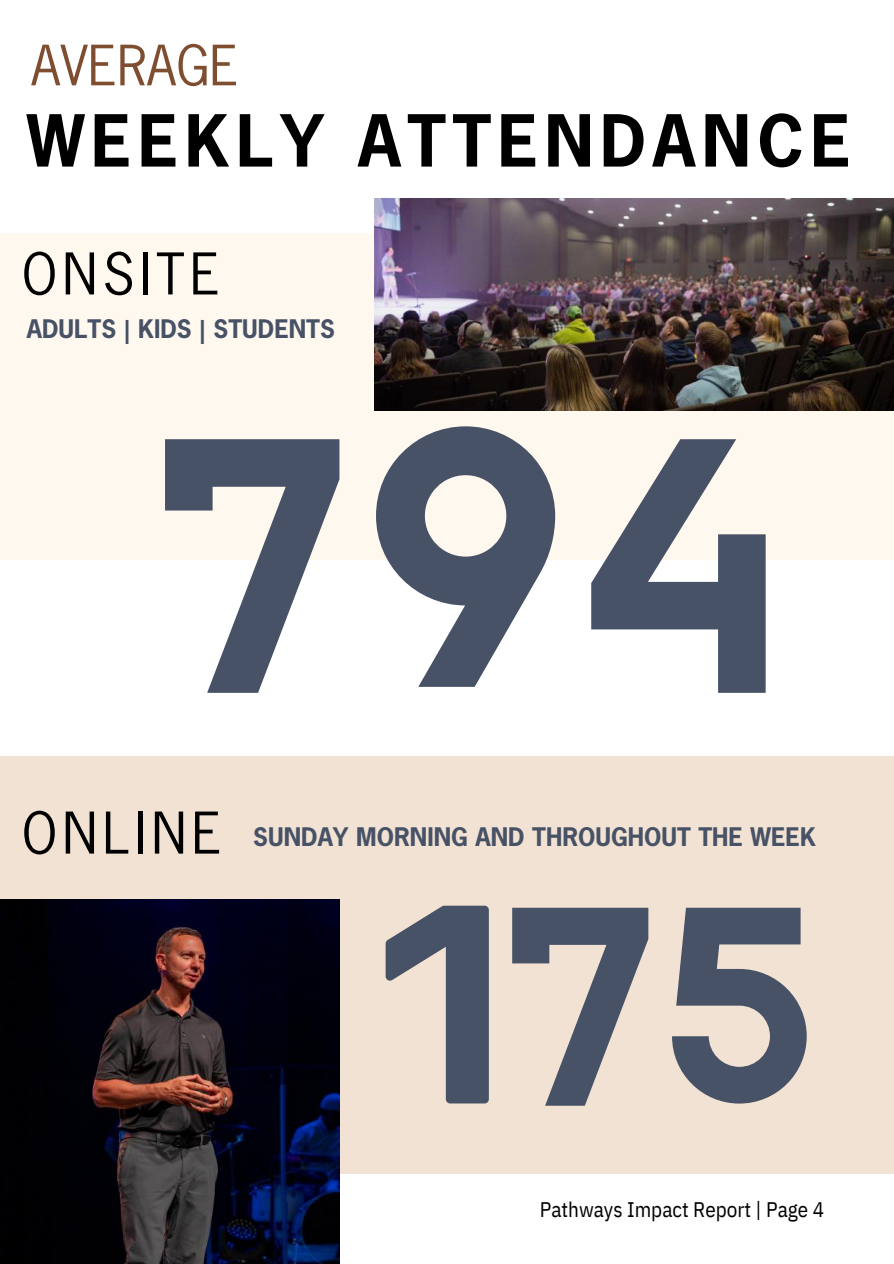
<style>
.page{position:relative;width:894px;height:1264px;background:#fff}
.page>*{position:absolute;margin:0;border:0;box-sizing:border-box;transform-origin:0 0}
.t1{font:700 67.35px "News Gothic Std";letter-spacing:.095em;color:#000}
.t2{font:54px "News Gothic Std";letter-spacing:.095em;color:#000}
.t3{font:52.2px "News Gothic Std";color:#7f4e30}
.t4{font:700 24px "News Gothic Std";color:#475266}
.t5{font:21px "IBM Plex Sans Cond";color:#000}
</style>
<div class="page">
<div style="left:0;top:233px;width:893px;height:326px;background:#fff8ef"></div>
<img style="left:374px;top:199px;width:519px;height:211px">
<div style="left:0;top:756px;width:893px;height:418px;background:#f2e2d3"></div>
<img style="left:0;top:899px;width:340px;height:364px">
<svg style="left:165px;top:439px;width:174px;height:253px"></svg>
<svg style="left:385px;top:905px;width:103px;height:198px"></svg>
<svg style="left:376px;top:426px;width:179px;height:260px;fill:#475266"></svg>
<svg style="left:591px;top:439px;width:174px;height:253px"></svg>
<svg style="left:512px;top:907px;width:136px;height:198px"></svg>
<svg style="left:672px;top:907px;width:134px;height:196px"></svg>
<h3 class="t3" style="left:31px;top:45px;width:209px">AVERAGE</h3>
<h1 class="t1" style="left:27px;top:114px;width:825px">WEEKLY ATTENDANCE</h1>
<h2 class="t2" style="left:22px;top:252px;width:200px">ONSITE</h2>
<p class="t4" style="left:27px;top:319px;width:309px">ADULTS | KIDS | STUDENTS</p>
<h2 class="t2" style="left:22px;top:811px;width:201px">ONLINE</h2>
<p class="t4" style="left:253px;top:827px;width:564px">SUNDAY MORNING AND THROUGHOUT THE WEEK</p>
<p class="t5" style="left:539px;top:1195px;width:286px">Pathways Impact Report | Page 4</p>
</div>
